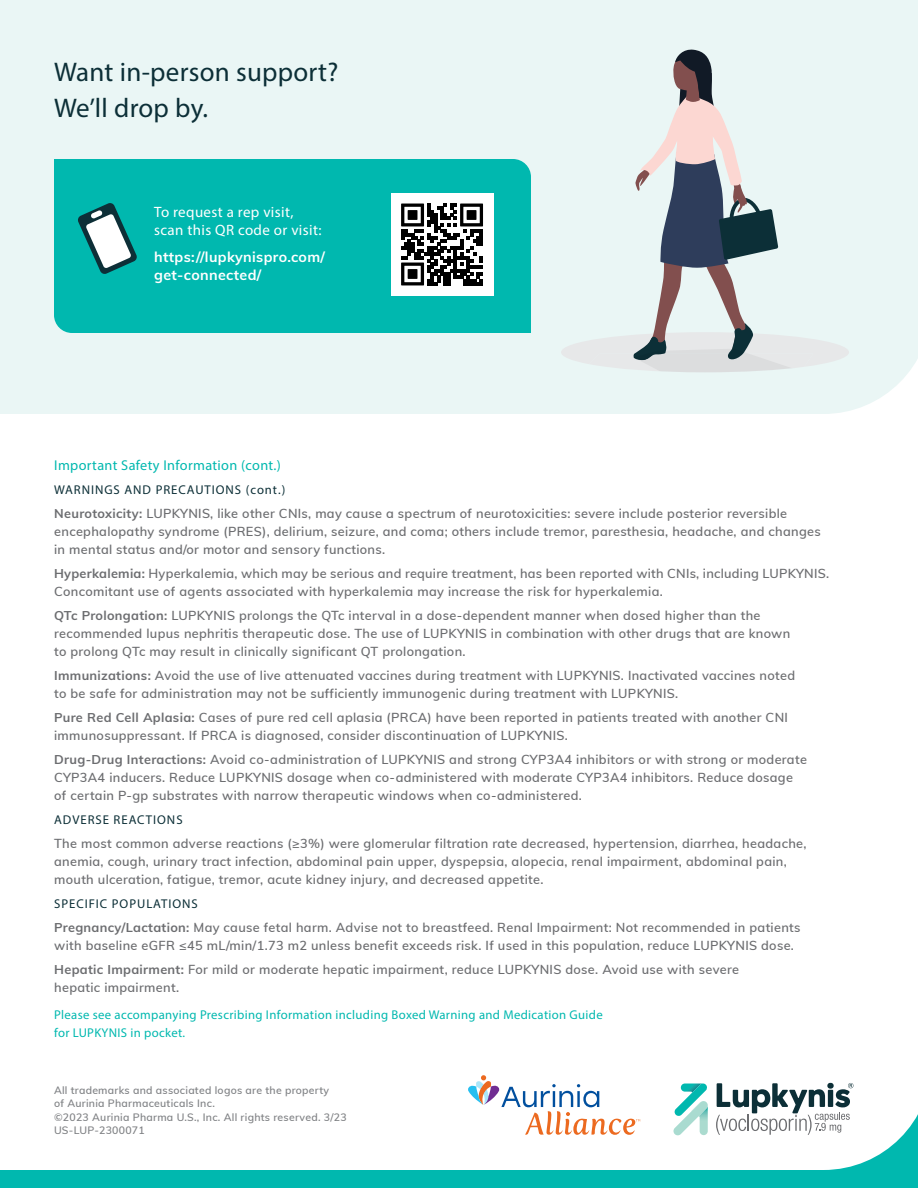
<style>
.page{position:relative;width:918px;height:1188px;background:#fff}
.page>*{position:absolute;margin:0;border:0;box-sizing:border-box;transform-origin:0 0}
.t1{font:27px/36px "Myriad Pro";letter-spacing:.01em;color:#0c2f37}
.t2{font:15px/18px "Myriad Pro";letter-spacing:.025em;color:#fff}
.body{font:700 14.25px/18px "Muli";letter-spacing:.025em;color:#fff}
.ISI_teal_bold{font:14.25px "Myriad Pro";letter-spacing:.025em;color:#00b8af}
.body_ISI{font:600 12.75px/18px "Muli";letter-spacing:.025em;color:#6c6d70}
.please_see{font:12.75px/18px "Myriad Pro";letter-spacing:.025em;color:#00b8af}
.ISI_head{font:12.75px "Myriad Pro";letter-spacing:.075em;color:#0c2f37}
.ISI_teal_bold-2{font:12.75px "Myriad Pro";letter-spacing:.075em;color:#0c2f37}
.t3{font:600 10.5px/13.5px "Muli";letter-spacing:.025em;color:#808285}
.s1{font-weight:700}
</style>
<div class="page">
<div style="left:0;top:827px;width:918px;height:361px;background:#00b8af"></div>
<div style="left:0;top:827px;width:918px;height:343px;background:#fff"></div>
<div style="left:0;top:0;width:918px;height:414px;background:#eaf6f5"></div>
<div style="left:0;top:0;width:133px;height:150px;background:#eaf6f5"></div>
<svg style="left:673px;top:1084px;width:35px;height:52px"></svg>
<svg style="left:716px;top:1083px;width:137px;height:52px;background:#bcc4c6"></svg>
<svg style="left:467px;top:1075px;width:173px;height:60px;background:#eae5e5"></svg>
<svg style="left:561px;top:49px;width:288px;height:323px;background:#d1d8da"></svg>
<div style="left:54px;top:159px;width:477px;height:174px;background:#00b8af"></div>
<div style="left:391px;top:193px;width:102px;height:103px;background:#fff"></div>
<svg style="left:401px;top:204px;width:82px;height:81px"></svg>
<svg style="left:65px;top:183px;width:98px;height:111px;background:#23b4ae"></svg>
<h1 class="t1" style="left:54px;top:54px;width:286px">Want in-person support?<br>We’ll drop by.</h1>
<p class="t2" style="left:154px;top:203px;width:169px">To request a rep visit, scan this QR code or visit:</p>
<p class="body" style="left:154px;top:247px;width:172px">https://lupkynispro.com/ get-connected/</p>
<p class="ISI_teal_bold" style="left:54px;top:457px;width:228px">Important Safety Information (cont.)</p>
<p class="ISI_teal_bold-2" style="left:54px;top:482px;width:233px">WARNINGS AND PRECAUTIONS (cont.)</p>
<p class="body_ISI" style="left:54px;top:504px;width:768px"><span class="s1">Neurotoxicity:</span> LUPKYNIS, like other CNIs, may cause a spectrum of neurotoxicities: severe include posterior reversible encephalopathy syndrome (PRES), delirium, seizure, and coma; others include tremor, paresthesia, headache, and changes in mental status and/or motor and sensory functions.</p>
<p class="body_ISI" style="left:54px;top:564px;width:776px"><span class="s1">Hyperkalemia:</span> Hyperkalemia, which may be serious and require treatment, has been reported with CNIs, including LUPKYNIS.<br>Concomitant use of agents associated with hyperkalemia may increase the risk for hyperkalemia.</p>
<p class="body_ISI" style="left:54px;top:606px;width:738px"><span class="s1">QTc Prolongation:</span> LUPKYNIS prolongs the QTc interval in a dose-dependent manner when dosed higher than the recommended lupus nephritis therapeutic dose. The use of LUPKYNIS in combination with other drugs that are known to prolong QTc may result in clinically significant QT prolongation.</p>
<p class="body_ISI" style="left:54px;top:666px;width:742px"><span class="s1">Immunizations:</span> Avoid the use of live attenuated vaccines during treatment with LUPKYNIS. Inactivated vaccines noted to be safe for administration may not be sufficiently immunogenic during treatment with LUPKYNIS.</p>
<p class="body_ISI" style="left:54px;top:708px;width:735px"><span class="s1">Pure Red Cell Aplasia:</span> Cases of pure red cell aplasia (PRCA) have been reported in patients treated with another CNI immunosuppressant. If PRCA is diagnosed, consider discontinuation of LUPKYNIS.</p>
<p class="body_ISI" style="left:54px;top:750px;width:754px"><span class="s1">Drug-Drug Interactions:</span> Avoid co-administration of LUPKYNIS and strong CYP3A4 inhibitors or with strong or moderate<br>CYP3A4 inducers. Reduce LUPKYNIS dosage when co-administered with moderate CYP3A4 inhibitors. Reduce dosage of certain P-gp substrates with narrow therapeutic windows when co-administered.</p>
<p class="ISI_head" style="left:54px;top:812px;width:130px">ADVERSE REACTIONS</p>
<p class="body_ISI" style="left:54px;top:834px;width:754px">The most common adverse reactions (≥3%) were glomerular filtration rate decreased, hypertension, diarrhea, headache, anemia, cough, urinary tract infection, abdominal pain upper, dyspepsia, alopecia, renal impairment, abdominal pain, mouth ulceration, fatigue, tremor, acute kidney injury, and decreased appetite.</p>
<p class="ISI_head" style="left:54px;top:896px;width:145px">SPECIFIC POPULATIONS</p>
<p class="body_ISI" style="left:54px;top:918px;width:748px"><span class="s1">Pregnancy/Lactation:</span> May cause fetal harm. Advise not to breastfeed. Renal Impairment: Not recommended in patients with baseline eGFR ≤45 mL/min/1.73 m2 unless benefit exceeds risk. If used in this population, reduce LUPKYNIS dose.</p>
<p class="body_ISI" style="left:54px;top:960px;width:686px"><span class="s1">Hepatic Impairment:</span> For mild or moderate hepatic impairment, reduce LUPKYNIS dose. Avoid use with severe hepatic impairment.</p>
<p class="please_see" style="left:54px;top:1006px;width:550px">Please see accompanying Prescribing Information including Boxed Warning and Medication Guide for LUPKYNIS in pocket.</p>
<p class="t3" style="left:54px;top:1082px;width:277px">All trademarks and associated logos are the property of Aurinia Pharmaceuticals Inc.</p>
<p class="t3" style="left:54px;top:1109px;width:294px">©2023 Aurinia Pharma U.S., Inc. All rights reserved. 3/23<br>US-LUP-2300071</p>
</div>
